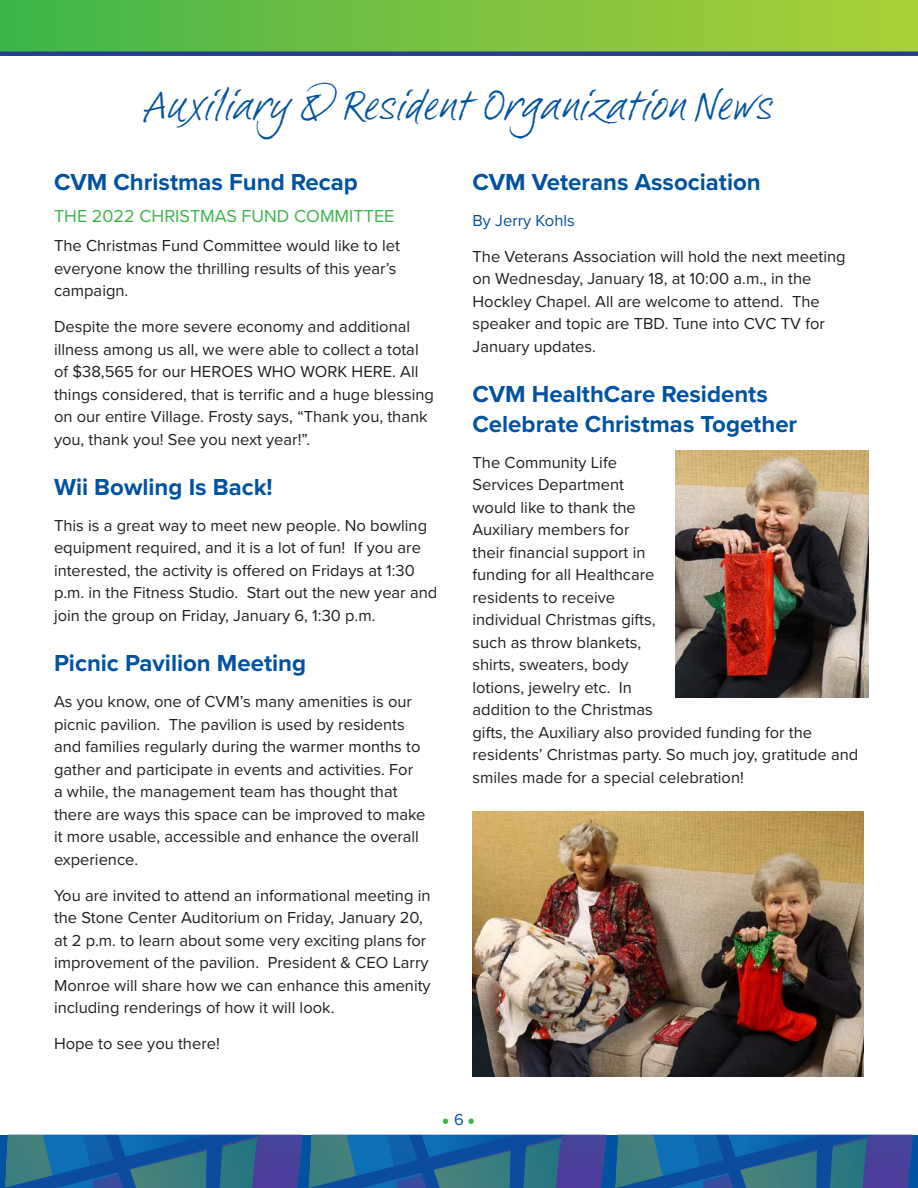
<style>
.page{position:relative;width:918px;height:1188px;background:#fff}
.page>*{position:absolute;margin:0;border:0;box-sizing:border-box;transform-origin:0 0}
.t1{font:45px "Brandy BF";letter-spacing:.01em;color:#0152a1}
.t2{font:700 24px/30px "Proxima Nova";color:#0152a1}
.t3{font:18px "Proxima Nova";color:#3ab54a}
.t4{font:16.5px/22.5px "Proxima Nova";color:#231f20}
.t5{font:16.5px "Proxima Nova";color:#0152a1}
</style>
<div class="page">
<div style="left:0;top:0;width:918px;height:54px;background:linear-gradient(to right,#42b44b,#afcf38)"></div>
<svg style="left:1px;top:1135px;width:917px;height:53px"></svg>
<svg style="left:468px;top:1119px;width:6px;height:5px"></svg>
<svg style="left:443px;top:1119px;width:5px;height:5px"></svg>
<div style="left:0;top:51px;width:918px;height:5px;background:#253f8e"></div>
<img style="left:675px;top:450px;width:193px;height:248px">
<img style="left:472px;top:811px;width:392px;height:265px">
<h1 class="t1" style="left:145px;top:82px;width:630px">Auxiliary &amp; Resident Organization News</h1>
<h2 class="t2" style="left:54px;top:168px;width:305px">CVM Christmas Fund Recap</h2>
<p class="t3" style="left:54px;top:208px;width:342px">THE 2022 CHRISTMAS FUND COMMITTEE</p>
<p class="t4" style="left:54px;top:235px;width:348px">The Christmas Fund Committee would like to let everyone know the thrilling results of this year’s campaign.</p>
<p class="t4" style="left:54px;top:316px;width:382px">Despite the more severe economy and additional illness among us all, we were able to collect a total of $38,565 for our HEROES WHO WORK HERE. All things considered, that is terrific and a huge blessing on our entire Village. Frosty says, “Thank you, thank you, thank you! See you next year!”.</p>
<h2 class="t2" style="left:54px;top:473px;width:220px">Wii Bowling Is Back!</h2>
<p class="t4" style="left:54px;top:515px;width:385px">This is a great way to meet new people. No bowling equipment required, and it is a lot of fun! If you are interested, the activity is offered on Fridays at 1:30 p.m. in the Fitness Studio. Start out the new year and join the group on Friday, January 6, 1:30 p.m.</p>
<h2 class="t2" style="left:54px;top:649px;width:254px">Picnic Pavilion Meeting</h2>
<p class="t4" style="left:54px;top:691px;width:373px">As you know, one of CVM’s many amenities is our picnic pavilion. The pavilion is used by residents and families regularly during the warmer months to gather and participate in events and activities. For a while, the management team has thought that there are ways this space can be improved to make it more usable, accessible and enhance the overall experience.</p>
<p class="t4" style="left:54px;top:885px;width:378px">You are invited to attend an informational meeting in the Stone Center Auditorium on Friday, January 20, at 2 p.m. to learn about some very exciting plans for improvement of the pavilion. President &amp; CEO Larry Monroe will share how we can enhance this amenity including renderings of how it will look.</p>
<p class="t4" style="left:54px;top:1033px;width:167px">Hope to see you there!</p>
<h2 class="t2" style="left:472px;top:168px;width:290px">CVM Veterans Association</h2>
<p class="t5" style="left:472px;top:213px;width:104px">By Jerry Kohls</p>
<p class="t4" style="left:472px;top:246px;width:375px">The Veterans Association will hold the next meeting on Wednesday, January 18, at 10:00 a.m., in the Hockley Chapel. All are welcome to attend. The speaker and topic are TBD. Tune into CVC TV for January updates.</p>
<h2 class="t2" style="left:472px;top:380px;width:326px">CVM HealthCare Residents<br>Celebrate Christmas Together</h2>
<p class="t4" style="left:472px;top:452px;width:387px">The Community Life<br>Services Department<br>would like to thank the<br>Auxiliary members for<br>their financial support in<br>funding for all Healthcare<br>residents to receive<br>individual Christmas gifts,<br>such as throw blankets,<br>shirts, sweaters, body<br>lotions, jewelry etc. In<br>addition to the Christmas<br>gifts, the Auxiliary also provided funding for the residents’ Christmas party. So much joy, gratitude and smiles made for a special celebration!</p>
<p class="t5" style="left:454px;top:1113px;width:11px">6</p>
</div>
